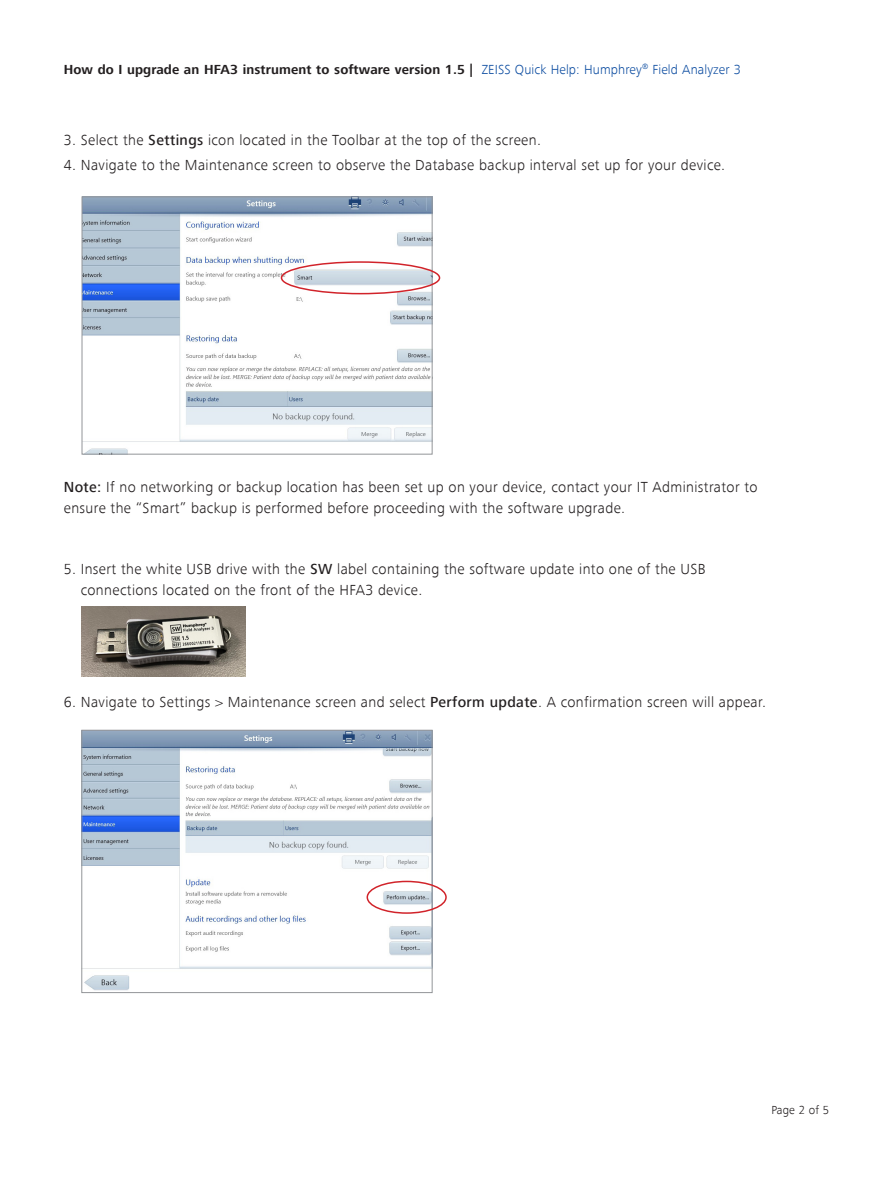
<style>
.page{position:relative;width:893px;height:1178px;background:#fff}
.page>*{position:absolute;margin:0;border:0;box-sizing:border-box;transform-origin:0 0}
.t1{font:300 15px/21px "ZEISS Frutiger Next W1 G";letter-spacing:.025em;color:#231f20}
.Z_headlines{font:700 13.5px "ZEISS Frutiger Next W1 G";letter-spacing:.01em;color:#231f20}
.Z_headlines-2{font:300 12px "ZEISS Frutiger Next W1 G";letter-spacing:.01em;color:#231f20}
.s1{font-weight:300;color:#0d4da1}
.s2{font-weight:500}
</style>
<div class="page">
<img style="left:84px;top:199px;width:346px;height:253px">
<div style="left:82px;top:197px;width:350px;height:257px;border:1px solid #939598"></div>
<img style="left:84px;top:732px;width:346px;height:259px">
<div style="left:82px;top:730px;width:350px;height:263px;border:1px solid #939598"></div>
<div style="left:281px;top:261px;width:159px;height:33px;border:2px solid #d1232a;border-radius:50%"></div>
<div style="left:367px;top:881px;width:80px;height:33px;border:2px solid #d1232a;border-radius:50%"></div>
<img style="left:82px;top:606px;width:164px;height:70px">
<p class="Z_headlines" style="left:64px;top:61px;width:679px">How do I upgrade an HFA3 instrument to software version 1.5 | <span class="s1">ZEISS Quick Help: Humphrey</span><sup>®</sup> <span class="s1">Field Analyzer 3</span></p>
<p class="t1" style="left:64px;top:129px;width:479px">3. Select the <span class="s2">Settings</span> icon located in the Toolbar at the top of the screen.</p>
<p class="t1" style="left:64px;top:154px;width:663px">4. Navigate to the Maintenance screen to observe the Database backup interval set up for your device.</p>
<p class="t1" style="left:64px;top:476px;width:695px"><span class="s2">Note:</span> If no networking or backup location has been set up on your device, contact your IT Administrator to ensure the “Smart” backup is performed before proceeding with the software upgrade.</p>
<p class="t1" style="left:81px;top:558px;width:626px;text-indent:-17px">5. Insert the white USB drive with the <span class="s2">SW</span> label containing the software update into one of the USB connections located on the front of the HFA3 device.</p>
<p class="t1" style="left:64px;top:691px;width:704px">6. Navigate to Settings &gt; Maintenance screen and select <span class="s2">Perform update</span>. A confirmation screen will appear.</p>
<p class="Z_headlines-2" style="left:771px;top:1102px;width:59px">Page 2 of 5</p>
</div>
